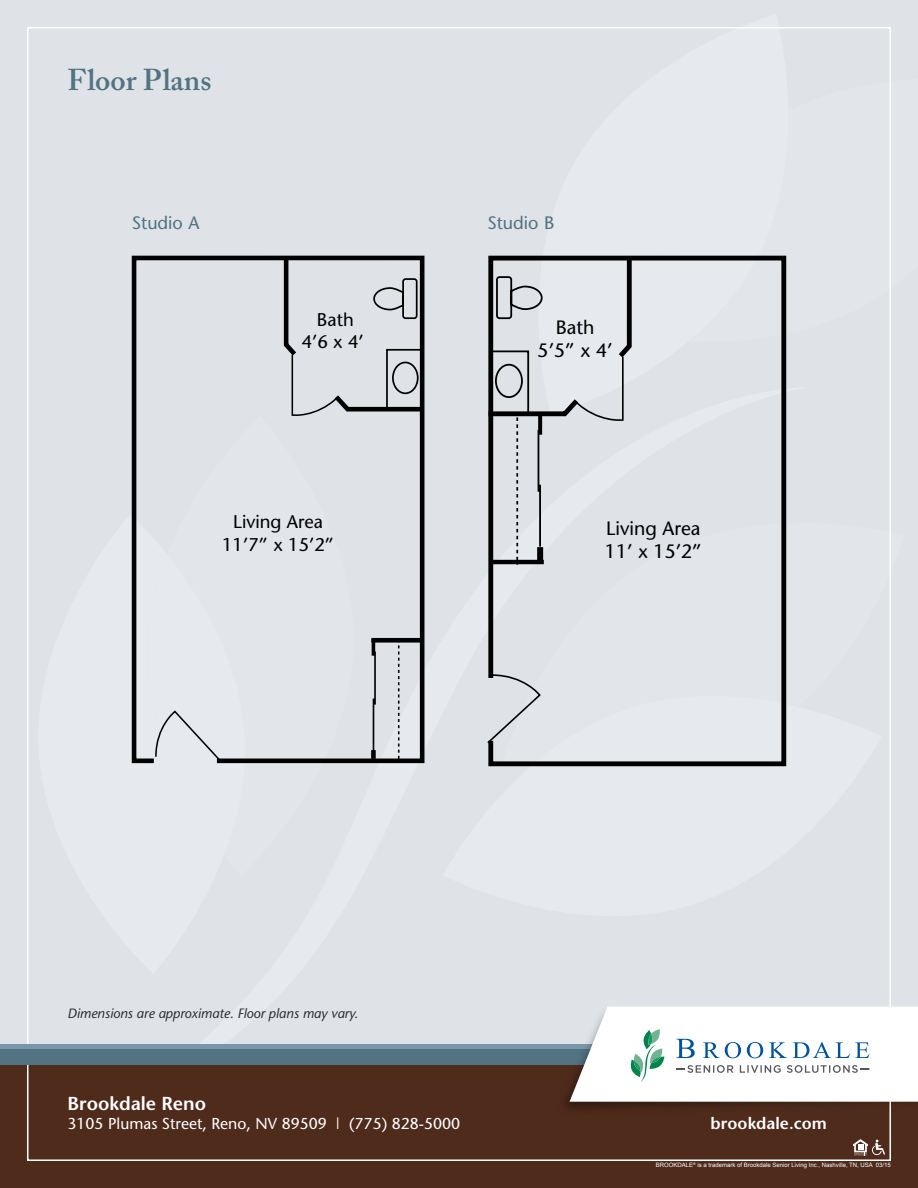
<style>
.page{position:relative;width:918px;height:1188px;background:#dfe3e8}
.page>*{position:absolute;margin:0;border:0;box-sizing:border-box;transform-origin:0 0}
.t1{font:600 30px "Adobe Caslon Pro";color:#527381}
.t2{font:19.35px/23.2px "Stone Sans";color:#000}
.t3{font:600 18.75px "Stone Sans";color:#fff}
.t4{font:18.45px/22px "Stone Sans";color:#000;text-align:center}
.t5{font:18px "Stone Sans";color:#527381}
.t6{font:600 16.5px "Stone Sans";letter-spacing:.005em;color:#fff}
.t7{font:15.75px "Stone Sans";color:#fff}
.t8{font:italic 13.5px "Stone Sans";color:#292829}
.t9{font:6px "Arial";color:#fff}
</style>
<div class="page">
<div style="left:0;top:1047px;width:918px;height:141px;background:#4f2b1c"></div>
<div style="left:0;top:1047px;width:918px;height:18px;background:#527381"></div>
<div style="left:0;top:1044px;width:918px;height:5px;background:#7a97aa"></div>
<svg style="left:853px;top:1139px;width:32px;height:17px"></svg>
<img style="left:565px;top:986px;width:353px;height:152px">
<svg style="left:570px;top:1007px;width:348px;height:95px"></svg>
<svg style="left:132px;top:256px;width:292px;height:508px"></svg>
<div style="left:371px;top:638px;width:51px;height:5px;background:#000"></div>
<div style="left:371px;top:750px;width:5px;height:9px;background:#000"></div>
<hr style="left:372px;top:639px;width:3px;height:17px;background:#000">
<svg style="left:398px;top:642px;width:1px;height:117px"></svg>
<hr style="left:374px;top:651px;width:2px;height:54px;background:#000">
<hr style="left:373px;top:699px;width:1px;height:53px;background:#000">
<svg style="left:282px;top:256px;width:142px;height:158px"></svg>
<svg style="left:487px;top:256px;width:299px;height:511px"></svg>
<svg style="left:487px;top:256px;width:147px;height:309px"></svg>
<div style="left:537px;top:547px;width:6px;height:14px;background:#000"></div>
<svg style="left:538px;top:416px;width:4px;height:19px"></svg>
<hr style="left:538px;top:430px;width:1px;height:62px;background:#000">
<hr style="left:539px;top:485px;width:2px;height:62px;background:#000">
<p class="t1" style="left:68px;top:62px;width:145px">Floor Plans</p>
<h3 class="t5" style="left:132px;top:211px;width:69px">Studio A</h3>
<p class="t4" style="left:302px;top:309px;width:64px">Bath<br>4’6 x 4’</p>
<p class="t4" style="left:222px;top:511px;width:114px">Living Area<br>11’7” x 15’2”</p>
<h3 class="t5" style="left:487px;top:211px;width:69px">Studio B</h3>
<p class="t2" style="left:538px;top:316px;width:76px;text-align:center">Bath<br>5’5” x 4’</p>
<p class="t2" style="left:605px;top:517px;width:99px">Living Area<br>11’ x 15’2”</p>
<h3 class="t8" style="left:68px;top:1005px;width:292px">Dimensions are approximate. Floor plans may vary.</h3>
<h3 class="t3" style="left:68px;top:1092px;width:140px">Brookdale Reno</h3>
<h3 class="t7" style="left:68px;top:1114px;width:394px">3105 Plumas Street, Reno, NV 89509 | (775) 828-5000</h3>
<h3 class="t6" style="left:711px;top:1113px;width:118px">brookdale.com</h3>
<p class="t9" style="left:656px;top:1161px;width:237px">BROOKDALE<sup>®</sup> is a trademark of Brookdale Senior Living Inc., Nashville, TN, USA 03/15</p>
</div>
